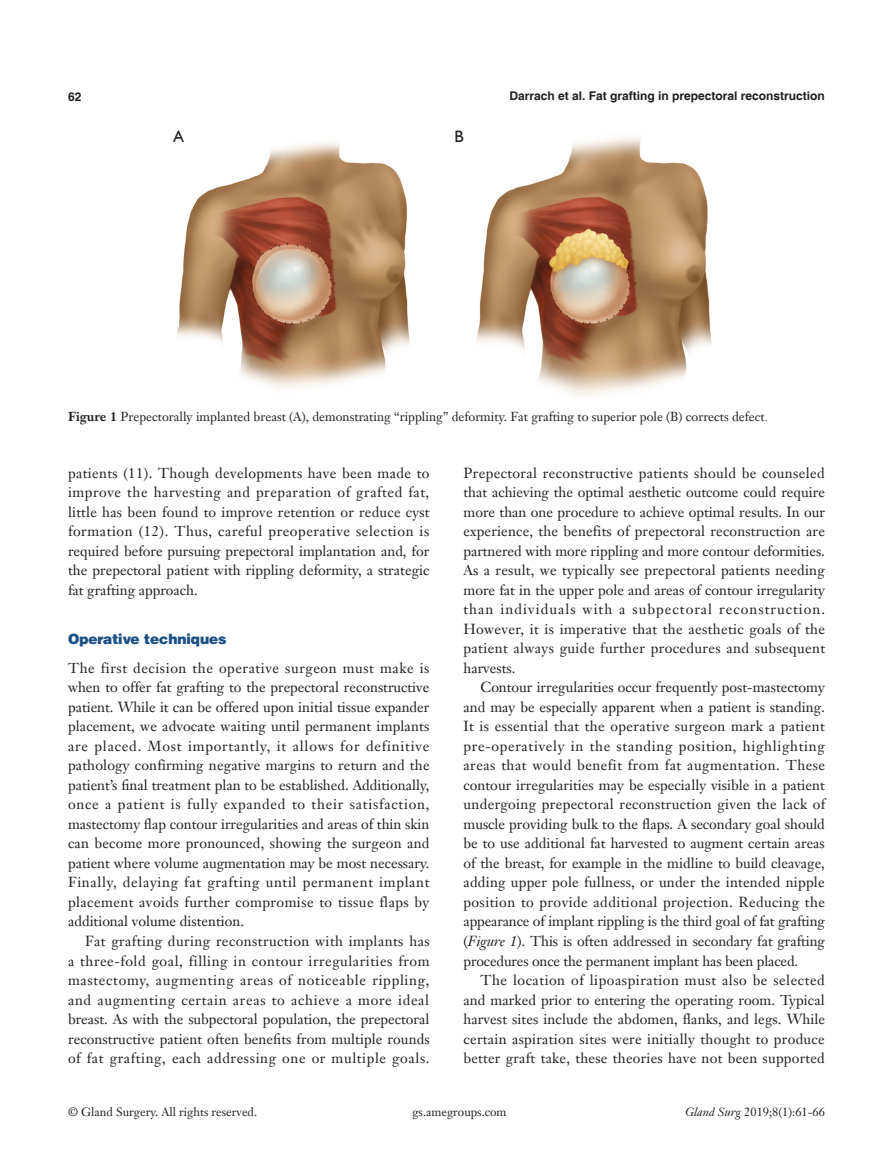
<style>
.page{position:relative;width:893px;height:1170px;background:#fff}
.page>*{position:absolute;margin:0;border:0;box-sizing:border-box;transform-origin:0 0}
.t1{font:16.5px "Humanist 521 BT";color:#231f20}
.t2{font:14.25px/19.5px "Janson Text LT";letter-spacing:.015em;color:#231f20;text-align:justify}
.t3{font:900 14.25px "Helvetica";color:#1c5085}
.二级标题下沉{font:12.75px "Janson Text LT";color:#231f20}
.t4{font:12px "Janson Text LT";color:#231f20}
.t5{font:700 12px "Helvetica";color:#231f20}
.s1{font-weight:700}
.s2{font-family:"Adobe Song Std";font-weight:300}
.s3{font-style:italic}
</style>
<div class="page">
<img style="left:177px;top:137px;width:535px;height:259px">
<div style="left:170px;top:128px;width:17px;height:17px;background:#fff"></div>
<div style="left:451px;top:128px;width:17px;height:17px;background:#fff"></div>
<p class="t5" style="left:68px;top:89px;width:15px">62</p>
<p class="t5" style="left:509px;top:88px;width:317px">Darrach et al. Fat grafting in prepectoral reconstruction</p>
<p class="t1" style="left:174px;top:126px;width:12px">A</p>
<p class="t1" style="left:454px;top:126px;width:11px">B</p>
<p class="二级标题下沉" style="left:68px;top:408px;width:701px"><span class="s1">Figure 1</span> Prepectorally implanted breast (A), demonstrating “rippling” deformity. Fat grafting to superior pole (B) corrects defect<span class="s2">.</span></p>
<p class="t2" style="left:68px;top:463px;width:363px">patients (11). Though developments have been made to improve the harvesting and preparation of grafted fat, little has been found to improve retention or reduce cyst formation (12). Thus, careful preoperative selection is required before pursuing prepectoral implantation and, for the prepectoral patient with rippling deformity, a strategic fat grafting approach.</p>
<p class="t3" style="left:68px;top:629px;width:160px">Operative techniques</p>
<p class="t2" style="left:68px;top:658px;width:363px">The first decision the operative surgeon must make is when to offer fat grafting to the prepectoral reconstructive patient. While it can be offered upon initial tissue expander placement, we advocate waiting until permanent implants are placed. Most importantly, it allows for definitive pathology confirming negative margins to return and the patient’s final treatment plan to be established. Additionally, once a patient is fully expanded to their satisfaction, mastectomy flap contour irregularities and areas of thin skin can become more pronounced, showing the surgeon and patient where volume augmentation may be most necessary.<br>Finally, delaying fat grafting until permanent implant placement avoids further compromise to tissue flaps by additional volume distention.</p>
<p class="t2" style="left:68px;top:931px;width:363px;text-indent:17px">Fat grafting during reconstruction with implants has a three-fold goal, filling in contour irregularities from mastectomy, augmenting areas of noticeable rippling, and augmenting certain areas to achieve a more ideal breast. As with the subpectoral population, the prepectoral reconstructive patient often benefits from multiple rounds of fat grafting, each addressing one or multiple goals.</p>
<p class="t2" style="left:463px;top:463px;width:363px">Prepectoral reconstructive patients should be counseled that achieving the optimal aesthetic outcome could require more than one procedure to achieve optimal results. In our experience, the benefits of prepectoral reconstruction are partnered with more rippling and more contour deformities.<br>As a result, we typically see prepectoral patients needing more fat in the upper pole and areas of contour irregularity than individuals with a subpectoral reconstruction.<br>However, it is imperative that the aesthetic goals of the patient always guide further procedures and subsequent harvests.</p>
<p class="t2" style="left:463px;top:677px;width:363px;text-indent:17px">Contour irregularities occur frequently post-mastectomy and may be especially apparent when a patient is standing.<br>It is essential that the operative surgeon mark a patient pre-operatively in the standing position, highlighting areas that would benefit from fat augmentation. These contour irregularities may be especially visible in a patient undergoing prepectoral reconstruction given the lack of muscle providing bulk to the flaps. A secondary goal should be to use additional fat harvested to augment certain areas of the breast, for example in the midline to build cleavage, adding upper pole fullness, or under the intended nipple position to provide additional projection. Reducing the appearance of implant rippling is the third goal of fat grafting (<span class="s3">Figure 1</span>). This is often addressed in secondary fat grafting procedures once the permanent implant has been placed.</p>
<p class="t2" style="left:463px;top:970px;width:363px;text-indent:17px">The location of lipoaspiration must also be selected and marked prior to entering the operating room. Typical harvest sites include the abdomen, flanks, and legs. While certain aspiration sites were initially thought to produce better graft take, these theories have not been supported</p>
<p class="t4" style="left:68px;top:1104px;width:191px">© Gland Surgery. All rights reserved.</p>
<p class="t4" style="left:412px;top:1104px;width:96px">gs.amegroups.com</p>
<p class="t4" style="left:685px;top:1104px;width:141px"><span class="s3">Gland Surg</span> 2019;8(1):61-66</p>
</div>
